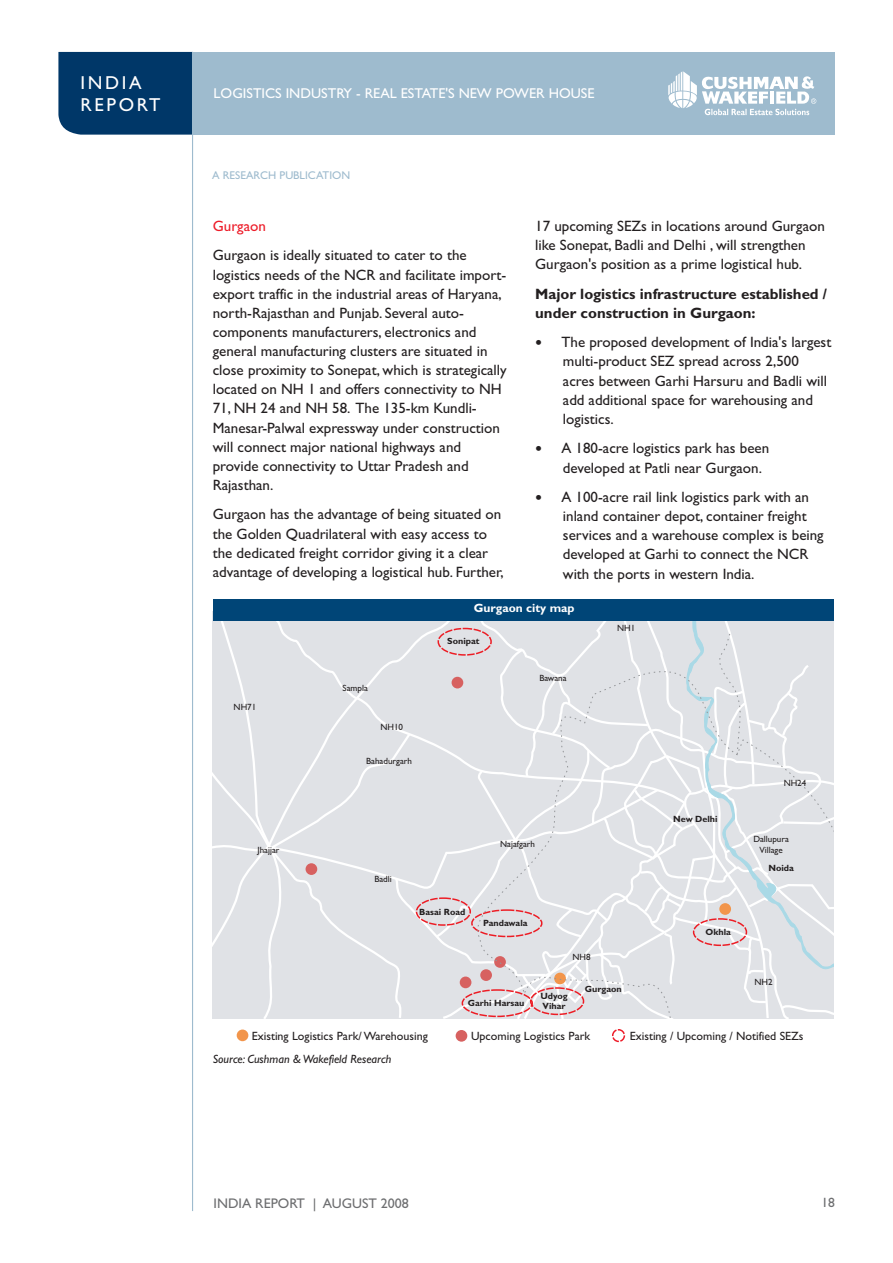
<style>
.page{position:relative;width:893px;height:1263px;background:#fff}
.page>*{position:absolute;margin:0;border:0;box-sizing:border-box;transform-origin:0 0}
.t1{font:18.75px/21.8px "Gill Sans";letter-spacing:.14em;color:#fff}
.t2{font:15px/19.2px "Gill Sans";color:#231f20}
.t3{font:700 15px/19.2px "Gill Sans";color:#231f20}
.t4{font:15px "Gill Sans";color:#ed1c29}
.t5{font:14.25px "Gill Sans";color:#fff}
.t6{font:13.95px "Gill Sans";color:#6d6e70}
.t7{font:13.5px "Gill Sans";color:#6d6e70}
.t8{font:12px "Gill Sans";color:#231f20}
.t9{font:italic 12px "Gill Sans";color:#231f20}
.t10{font:700 12px "Gill Sans";color:#fff}
.t11{font:11.25px "Gill Sans";color:#9ebbce}
.t12{font:9px/10.5px "Gill Sans";color:#231f20;text-align:center}
.t13{font:700 9px "Gill Sans";color:#231f20}
</style>
<div class="page">
<div style="left:193px;top:52px;width:641px;height:83px;background:#9ebbce"></div>
<div style="left:58px;top:52px;width:134px;height:83px;background:#003768"></div>
<hr style="left:192px;top:52px;width:1px;height:1159px;background:#9ebbce">
<svg style="left:668px;top:71px;width:149px;height:44px"></svg>
<svg style="left:213px;top:620px;width:620px;height:399px;background:#e1e2e6"></svg>
<div style="left:213px;top:599px;width:620px;height:21px;background:#004577"></div>
<div style="left:237px;top:1030px;width:11px;height:11px;background:#f2954b;border-radius:50%"></div>
<div style="left:455px;top:1030px;width:12px;height:12px;background:#d76160;border-radius:50%"></div>
<div style="left:612px;top:1029px;width:13px;height:13px;border:2px dashed #ed1c29;border-radius:50%"></div>
<p class="t1" style="left:81px;top:74px;width:81px">INDIA<br>REPORT</p>
<p class="t5" style="left:214px;top:89px;width:382px">LOGISTICS INDUSTRY - REAL ESTATE'S NEW POWER HOUSE</p>
<p class="t11" style="left:212px;top:171px;width:139px">A RESEARCH PUBLICATION</p>
<p class="t4" style="left:213px;top:221px;width:55px">Gurgaon</p>
<p class="t2" style="left:213px;top:247px;width:295px">Gurgaon is ideally situated to cater to the logistics needs of the NCR and facilitate import&shy;export traffic in the industrial areas of Haryana, north-Rajasthan and Punjab. Several auto&shy;components manufacturers, electronics and general manufacturing clusters are situated in close proximity to Sonepat, which is strategically located on NH 1 and offers connectivity to NH 71, NH 24 and NH 58. The 135-km Kundli-Manesar-Palwal expressway under construction will connect major national highways and provide connectivity to Uttar Pradesh and Rajasthan.</p>
<p class="t2" style="left:213px;top:506px;width:293px">Gurgaon has the advantage of being situated on the Golden Quadrilateral with easy access to the dedicated freight corridor giving it a clear advantage of developing a logistical hub. Further,</p>
<p class="t2" style="left:535px;top:218px;width:291px">17 upcoming SEZs in locations around Gurgaon like Sonepat, Badli and Delhi , will strengthen<br>Gurgaon's position as a prime logistical hub.</p>
<p class="t3" style="left:535px;top:286px;width:293px">Major logistics infrastructure established / under construction in Gurgaon:</p>
<p class="t2" style="left:561px;top:334px;width:271px">The proposed development of India's largest multi-product SEZ spread across 2,500 acres between Garhi Harsuru and Badli will add additional space for warehousing and logistics.</p>
<p class="t2" style="left:561px;top:441px;width:209px">A 180-acre logistics park has been developed at Patli near Gurgaon.</p>
<p class="t2" style="left:561px;top:489px;width:264px">A 100-acre rail link logistics park with an inland container depot, container freight services and a warehouse complex is being developed at Garhi to connect the NCR with the ports in western India.</p>
<p class="t12" style="left:234px;top:702px;width:24px">NH71</p>
<p class="t12" style="left:257px;top:846px;width:24px">Jhajjar</p>
<p class="t12" style="left:342px;top:683px;width:27px">Sampla</p>
<p class="t12" style="left:380px;top:722px;width:24px">NH10</p>
<p class="t12" style="left:366px;top:757px;width:47px">Bahadurgarh</p>
<p class="t10" style="left:473px;top:604px;width:102px">Gurgaon city map</p>
<p class="t13" style="left:447px;top:638px;width:34px">Sonipat</p>
<p class="t12" style="left:539px;top:674px;width:29px">Bawana</p>
<p class="t12" style="left:617px;top:623px;width:20px">NH1</p>
<p class="t12" style="left:374px;top:875px;width:19px">Badli</p>
<p class="t12" style="left:500px;top:840px;width:36px">Najafgarh</p>
<p class="t13" style="left:419px;top:909px;width:48px">Basai Road</p>
<p class="t13" style="left:483px;top:920px;width:46px">Pandawala</p>
<p class="t12" style="left:572px;top:953px;width:20px">NH8</p>
<p class="t13" style="left:540px;top:993px;width:29px">Udyog</p>
<p class="t13" style="left:467px;top:1000px;width:58px">Garhi Harsau</p>
<p class="t13" style="left:542px;top:1003px;width:25px">Vihar</p>
<p class="t13" style="left:585px;top:986px;width:38px">Gurgaon</p>
<p class="t13" style="left:673px;top:816px;width:46px">New Delhi</p>
<p class="t12" style="left:783px;top:779px;width:24px">NH24</p>
<p class="t12" style="left:753px;top:835px;width:37px">Dallupura<br>Village</p>
<p class="t13" style="left:768px;top:865px;width:27px">Noida</p>
<p class="t13" style="left:705px;top:929px;width:27px">Okhla</p>
<p class="t12" style="left:754px;top:977px;width:20px">NH2</p>
<p class="t8" style="left:252px;top:1031px;width:178px">Existing Logistics Park/ Warehousing</p>
<p class="t8" style="left:471px;top:1031px;width:121px">Upcoming Logistics Park</p>
<p class="t8" style="left:629px;top:1031px;width:175px">Existing / Upcoming / Notified SEZs</p>
<p class="t9" style="left:213px;top:1052px;width:180px">Source: Cushman &amp; Wakefield Research</p>
<p class="t6" style="left:214px;top:1198px;width:196px">INDIA REPORT | AUGUST 2008</p>
<p class="t7" style="left:821px;top:1198px;width:15px">18</p>
</div>
